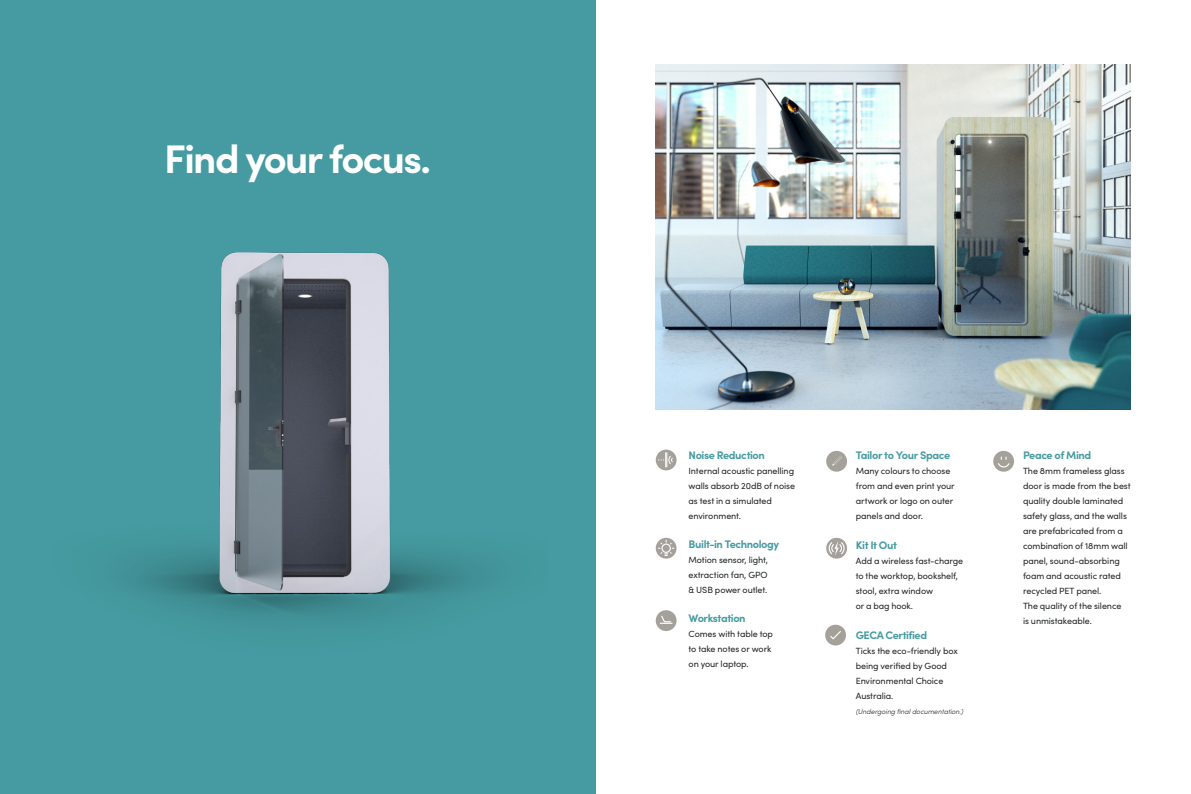
<style>
.page{position:relative;width:1191px;height:794px;background:#fff}
.page>*{position:absolute;margin:0;border:0;box-sizing:border-box;transform-origin:0 0}
.t1{font:700 40px "Sofia Pro";letter-spacing:-.04em;color:#fff}
.BODY_BODY{font:700 11px "Sofia Pro";letter-spacing:-.04em;color:#459ba1}
.BODY_BODY-2{font:9px/15px "Sofia Pro";letter-spacing:-.01em;color:#242729}
.BODY_BODY-3{font:italic 300 7px "Sofia Pro";letter-spacing:-.005em;color:#242729}
</style>
<div class="page">
<div style="left:0;top:0;width:595px;height:794px;background:#459ba1"></div>
<img style="left:127px;top:253px;width:354px;height:366px">
<img style="left:656px;top:64px;width:474px;height:345px">
<div style="left:993px;top:451px;width:21px;height:21px;background:#a4a19b;border-radius:50%"></div>
<svg style="left:998px;top:457px;width:12px;height:11px"></svg>
<div style="left:825px;top:624px;width:21px;height:21px;background:#a4a19b;border-radius:50%"></div>
<svg style="left:830px;top:631px;width:11px;height:9px"></svg>
<div style="left:826px;top:538px;width:21px;height:20px;background:#a4a19b;border-radius:50%"></div>
<svg style="left:828px;top:541px;width:17px;height:14px"></svg>
<div style="left:656px;top:449px;width:20px;height:21px;background:#a4a19b;border-radius:50%"></div>
<svg style="left:658px;top:453px;width:15px;height:14px"></svg>
<div style="left:656px;top:538px;width:20px;height:20px;background:#a4a19b;border-radius:50%"></div>
<svg style="left:658px;top:540px;width:16px;height:16px"></svg>
<div style="left:656px;top:610px;width:20px;height:21px;background:#a4a19b;border-radius:50%"></div>
<svg style="left:660px;top:615px;width:12px;height:9px"></svg>
<div style="left:826px;top:451px;width:21px;height:21px;background:#a4a19b;border-radius:50%"></div>
<svg style="left:832px;top:456px;width:10px;height:10px"></svg>
<p class="t1" style="left:164px;top:128px;width:268px">Find your focus.</p>
<p class="BODY_BODY" style="left:688px;top:446px;width:78px">Noise Reduction</p>
<p class="BODY_BODY-2" style="left:688px;top:462px;width:108px">Internal acoustic panelling walls absorb 20dB of noise as test in a simulated environment.</p>
<p class="BODY_BODY" style="left:688px;top:535px;width:92px">Built-in Technology</p>
<p class="BODY_BODY-2" style="left:688px;top:552px;width:81px;text-align:justify">Motion sensor, light, extraction fan, GPO &amp; USB power outlet.</p>
<p class="BODY_BODY" style="left:688px;top:610px;width:59px">Workstation</p>
<p class="BODY_BODY-2" style="left:688px;top:626px;width:86px">Comes with table top to take notes or work on your laptop.</p>
<p class="BODY_BODY" style="left:855px;top:446px;width:96px">Tailor to Your Space</p>
<p class="BODY_BODY-2" style="left:855px;top:463px;width:100px">Many colours to choose from and even print your artwork or logo on outer panels and door.</p>
<p class="BODY_BODY" style="left:855px;top:536px;width:43px">Kit It Out</p>
<p class="BODY_BODY-2" style="left:855px;top:553px;width:109px">Add a wireless fast-charge to the worktop, bookshelf, stool, extra window<br>or a bag hook.</p>
<p class="BODY_BODY" style="left:855px;top:626px;width:73px">GECA Certified</p>
<p class="BODY_BODY-2" style="left:855px;top:643px;width:103px">Ticks the eco-friendly box being verified by Good<br>Environmental Choice<br>Australia.</p>
<p class="BODY_BODY-3" style="left:855px;top:706px;width:109px">(Undergoing final documentation.)</p>
<p class="BODY_BODY" style="left:1023px;top:446px;width:70px">Peace of Mind</p>
<p class="BODY_BODY-2" style="left:1023px;top:462px;width:109px">The 8mm frameless glass door is made from the best quality double laminated safety glass, and the walls are prefabricated from a combination of 18mm wall panel, sound-absorbing foam and acoustic rated recycled PET panel.<br>The quality of the silence<br>is unmistakeable.</p>
</div>
